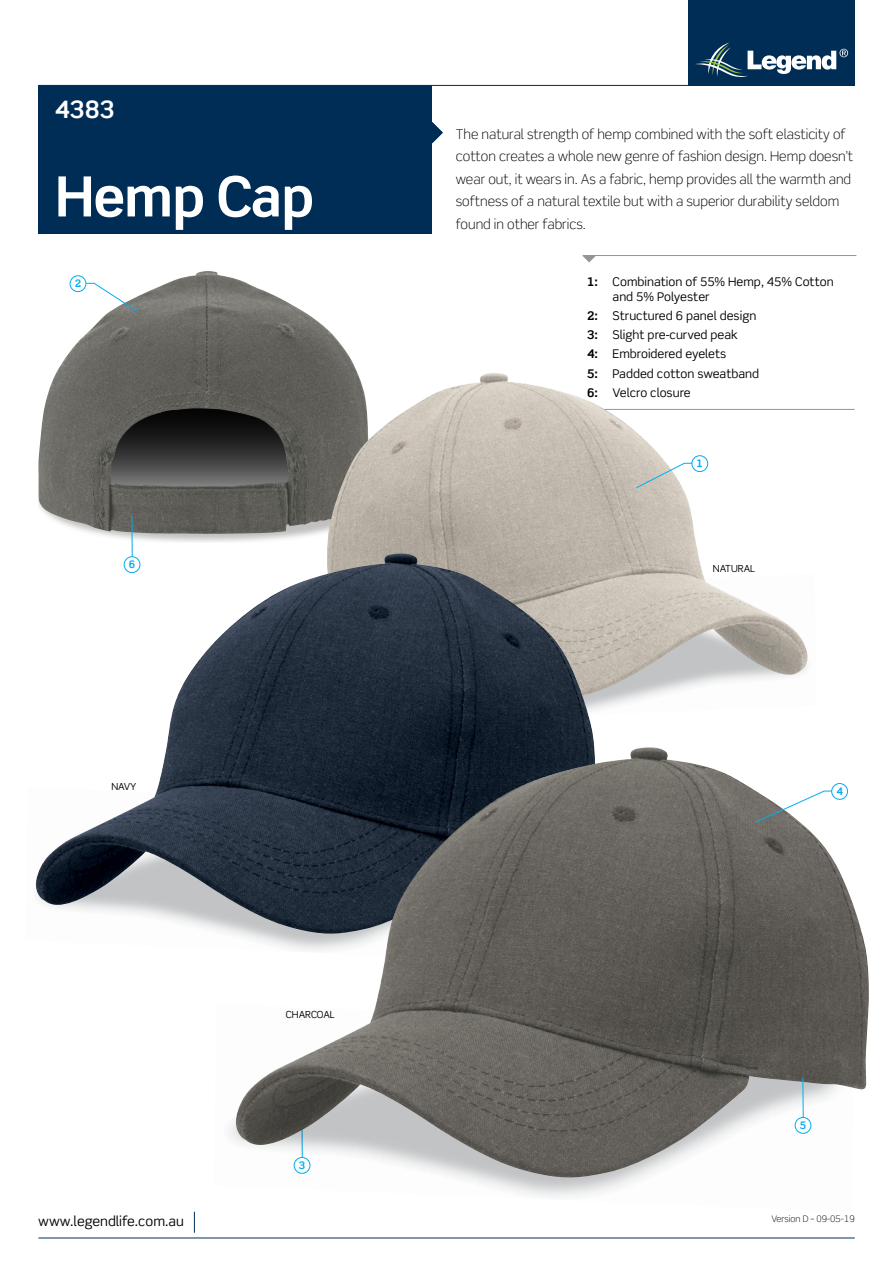
<style>
.page{position:relative;width:893px;height:1263px;background:#fff}
.page>*{position:absolute;margin:0;border:0;box-sizing:border-box;transform-origin:0 0}
.t1{font:700 55.5px "Scene Std";letter-spacing:-.02em;color:#fff}
.t2{font:700 24px "Scene Std";color:#fff}
.t3{font:300 13.5px/22.5px "Scene Std";color:#000}
.t4{font:13.5px "Scene Std";color:#000}
.t5{font:12px/19.2px "Scene Std";color:#000}
.t6{font:700 10.35px "Scene Std";color:#00aeef}
.t7{font:9.75px "Scene Std";color:#000}
.t8{font:300 9px "Scene Std";color:#000}
.s1{font-weight:700}
</style>
<div class="page">
<img style="left:38px;top:271px;width:320px;height:263px">
<hr style="left:131px;top:515px;width:2px;height:42px;background:#00aeef">
<div style="left:688px;top:0;width:167px;height:86px;background:#002d56"></div>
<hr style="left:583px;top:255px;width:273px;height:1px;background:#939598">
<hr style="left:38px;top:85px;width:817px;height:1px;background:#002d56">
<hr style="left:38px;top:1237px;width:817px;height:1px;background:#002d56">
<hr style="left:581px;top:409px;width:274px;height:1px;background:#939598">
<svg style="left:194px;top:1212px;width:1px;height:21px"></svg>
<svg style="left:583px;top:256px;width:13px;height:6px"></svg>
<svg style="left:432px;top:122px;width:11px;height:21px"></svg>
<svg style="left:695px;top:43px;width:153px;height:34px"></svg>
<div style="left:70px;top:275px;width:16px;height:17px;border:1px solid #00aeef;border-radius:50%"></div>
<svg style="left:86px;top:283px;width:52px;height:29px"></svg>
<div style="left:38px;top:85px;width:394px;height:149px;background:#002d56"></div>
<img style="left:327px;top:373px;width:481px;height:326px">
<img style="left:35px;top:553px;width:560px;height:381px">
<img style="left:234px;top:747px;width:635px;height:433px">
<div style="left:795px;top:1117px;width:16px;height:17px;border:1px solid #00aeef;border-radius:50%"></div>
<hr style="left:802px;top:1078px;width:2px;height:40px;background:#00aeef">
<div style="left:691px;top:455px;width:17px;height:17px;border:1px solid #00aeef;border-radius:50%"></div>
<svg style="left:635px;top:462px;width:58px;height:27px"></svg>
<div style="left:831px;top:783px;width:17px;height:17px;border:1px solid #00aeef;border-radius:50%"></div>
<svg style="left:755px;top:790px;width:78px;height:33px"></svg>
<h2 class="t2" style="left:55px;top:94px;width:62px">4383</h2>
<h1 class="t1" style="left:55px;top:162px;width:261px">Hemp Cap</h1>
<p class="t6" style="left:75px;top:277px;width:8px">2</p>
<p class="t6" style="left:129px;top:558px;width:8px">6</p>
<p class="t7" style="left:111px;top:780px;width:27px">NAVY</p>
<p class="t4" style="left:38px;top:1213px;width:147px">www.legendlife.com.au</p>
<p class="t7" style="left:286px;top:1008px;width:51px">CHARCOAL</p>
<p class="t6" style="left:299px;top:1159px;width:8px">3</p>
<p class="t3" style="left:456px;top:123px;width:399px">The natural strength of hemp combined with the soft elasticity of cotton creates a whole new genre of fashion design. Hemp doesn’t wear out, it wears in. As a fabric, hemp provides all the warmth and softness of a natural textile but with a superior durability seldom found in other fabrics.</p>
<p class="t5" style="left:613px;top:274px;width:223px;line-height:15px;text-indent:-26px"><span class="s1">1:</span> Combination of 55% Hemp, 45% Cotton and 5% Polyester</p>
<p class="t5" style="left:587px;top:306px;width:174px"><span class="s1">2:</span> Structured 6 panel design<br><span class="s1">3:</span> Slight pre-curved peak<br><span class="s1">4:</span> Embroidered eyelets<br><span class="s1">5:</span> Padded cotton sweatband<br><span class="s1">6:</span> Velcro closure</p>
<p class="t6" style="left:696px;top:457px;width:8px">1</p>
<p class="t7" style="left:713px;top:562px;width:44px">NATURAL</p>
<p class="t6" style="left:836px;top:785px;width:8px">4</p>
<p class="t6" style="left:800px;top:1119px;width:8px">5</p>
<p class="t8" style="left:771px;top:1213px;width:85px">Version D – 09-05-19</p>
</div>
